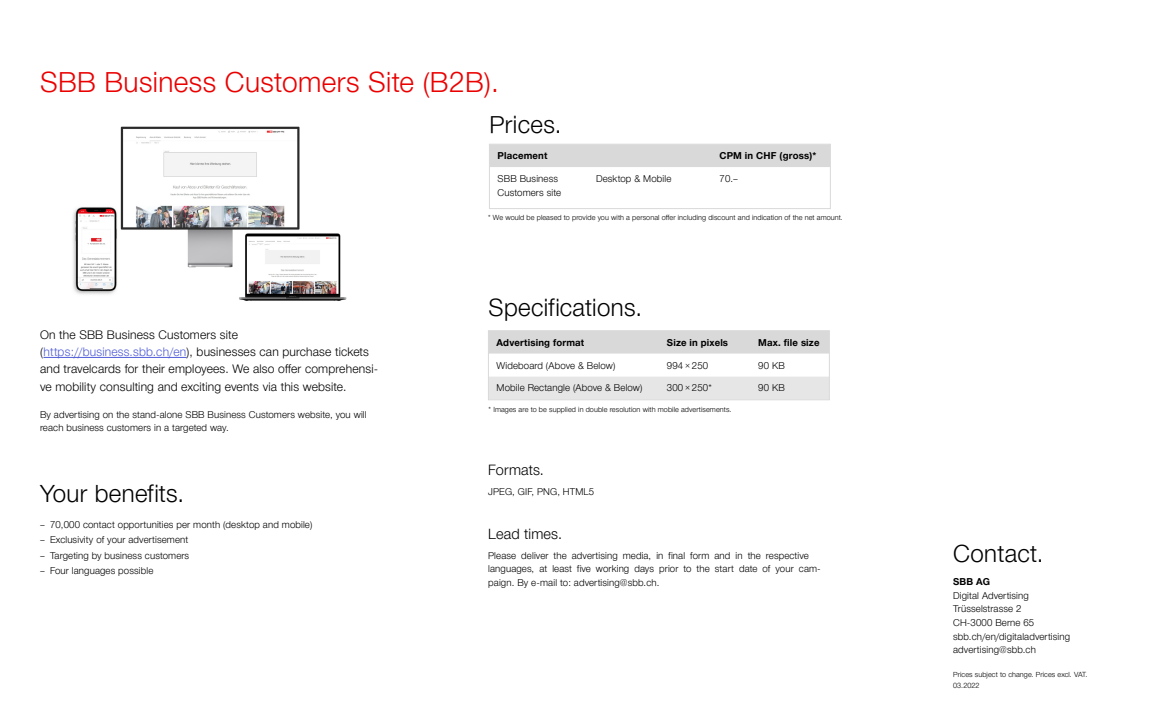
<style>
.page{position:relative;width:1152px;height:720px;background:#fff}
.page>*{position:absolute;margin:0;border:0;box-sizing:border-box;transform-origin:0 0}
._1_Titel{font:300 28px "SBB";letter-spacing:.015em;color:#eb0000}
._2_Untertitel{font:300 24px "SBB";letter-spacing:.015em;color:#000}
._2_1_Untertitel_klei{font:300 14.4px "SBB";letter-spacing:.015em;color:#000}
._5_Lead{font:300 12px/17.2px "SBB";letter-spacing:.015em;color:#000}
._3_Lauftext{font:300 9.6px/13.6px "SBB";letter-spacing:.015em;color:#000}
._4_Zwischentitel{font:700 9.6px "SBB";letter-spacing:.015em;color:#000}
._5_Lead-2{font:300 9.6px/13.6px "SBB";letter-spacing:.015em;color:#000}
._6_Legende{font:300 7.2px/10.4px "SBB";letter-spacing:.015em;color:#000}
.s1{color:#4f5cd6}
</style>
<div class="page">
<svg style="left:490px;top:333px;width:338px;height:65px"></svg>
<div style="left:488px;top:331px;width:342px;height:69px;border:1px solid #d9d9d9"></div>
<hr style="left:43px;top:357px;width:144px;height:1px;background:#4f5cd6">
<img style="left:73px;top:126px;width:274px;height:175px">
<div style="left:491px;top:146px;width:338px;height:21px;background:#d9d9d9"></div>
<div style="left:489px;top:144px;width:342px;height:65px;border:1px solid #d9d9d9"></div>
<p class="_1_Titel" style="left:40px;top:62px;width:461px">SBB Business Customers Site (B2B).</p>
<p class="_2_Untertitel" style="left:489px;top:107px;width:74px">Prices.</p>
<p class="_4_Zwischentitel" style="left:498px;top:149px;width:51px">Placement</p>
<p class="_4_Zwischentitel" style="left:720px;top:149px;width:98px">CPM in CHF (gross)*</p>
<p class="_5_Lead-2" style="left:498px;top:171px;width:65px">SBB Business<br>Customers site</p>
<p class="_3_Lauftext" style="left:596px;top:171px;width:77px">Desktop &amp; Mobile</p>
<p class="_3_Lauftext" style="left:720px;top:171px;width:20px">70.–</p>
<p class="_6_Legende" style="left:488px;top:212px;width:356px">* We would be pleased to provide you with a personal offer including discount and indication of the net amount.</p>
<p class="_5_Lead" style="left:40px;top:326px;width:199px">On the SBB Business Customers site</p>
<p class="_5_Lead" style="left:40px;top:343px;width:340px">(<span class="s1">https://business.sbb.ch/en</span>), businesses can purchase tickets and travelcards for their employees. We also offer comprehensi&shy;ve mobility consulting and exciting events via this website.</p>
<p class="_3_Lauftext" style="left:40px;top:407px;width:328px">By advertising on the stand-alone SBB Business Customers website, you will reach business customers in a targeted way.</p>
<p class="_2_Untertitel" style="left:40px;top:476px;width:146px">Your benefits.</p>
<p class="_3_Lauftext" style="left:40px;top:517px;width:274px">– 70,000 contact opportunities per month (desktop and mobile)</p>
<p class="_3_Lauftext" style="left:40px;top:532px;width:150px">– Exclusivity of your advertisement</p>
<p class="_3_Lauftext" style="left:40px;top:548px;width:151px">– Targeting by business customers</p>
<p class="_3_Lauftext" style="left:40px;top:564px;width:115px">– Four languages possible</p>
<p class="_2_Untertitel" style="left:489px;top:290px;width:155px">Specifications.</p>
<p class="_4_Zwischentitel" style="left:497px;top:335px;width:89px">Advertising format</p>
<p class="_4_Zwischentitel" style="left:667px;top:335px;width:63px">Size in pixels</p>
<p class="_4_Zwischentitel" style="left:758px;top:335px;width:63px">Max. file size</p>
<p class="_3_Lauftext" style="left:497px;top:358px;width:120px">Wideboard (Above &amp; Below)</p>
<p class="_3_Lauftext" style="left:667px;top:358px;width:43px">994 × 250</p>
<p class="_3_Lauftext" style="left:758px;top:358px;width:28px">90 KB</p>
<p class="_3_Lauftext" style="left:497px;top:381px;width:147px">Mobile Rectangle (Above &amp; Below)</p>
<p class="_3_Lauftext" style="left:667px;top:381px;width:46px">300 × 250*</p>
<p class="_3_Lauftext" style="left:758px;top:381px;width:28px">90 KB</p>
<p class="_6_Legende" style="left:489px;top:404px;width:244px">* Images are to be supplied in double resolution with mobile advertisements.</p>
<p class="_2_1_Untertitel_klei" style="left:488px;top:459px;width:57px">Formats.</p>
<p class="_3_Lauftext" style="left:488px;top:484px;width:107px">JPEG, GIF, PNG, HTML5</p>
<p class="_2_1_Untertitel_klei" style="left:488px;top:523px;width:75px">Lead times.</p>
<p class="_3_Lauftext" style="left:488px;top:548px;width:322px">Please deliver the advertising media, in final form and in the respective</p>
<p class="_3_Lauftext" style="left:488px;top:561px;width:334px">languages, at least five working days prior to the start date of your cam&shy;paign. By e-mail to: advertising@sbb.ch.</p>
<h2 class="_2_Untertitel" style="left:953px;top:536px;width:92px">Contact.</h2>
<p class="_4_Zwischentitel" style="left:953px;top:575px;width:38px">SBB AG</p>
<p class="_3_Lauftext" style="left:953px;top:588px;width:118px">Digital Advertising<br>Trüsselstrasse 2<br>CH-3000 Berne 65 sbb.ch/en/digitaladvertising advertising@sbb.ch</p>
<p class="_6_Legende" style="left:953px;top:669px;width:136px">Prices subject to change. Prices excl. VAT.<br>03.2022</p>
</div>
